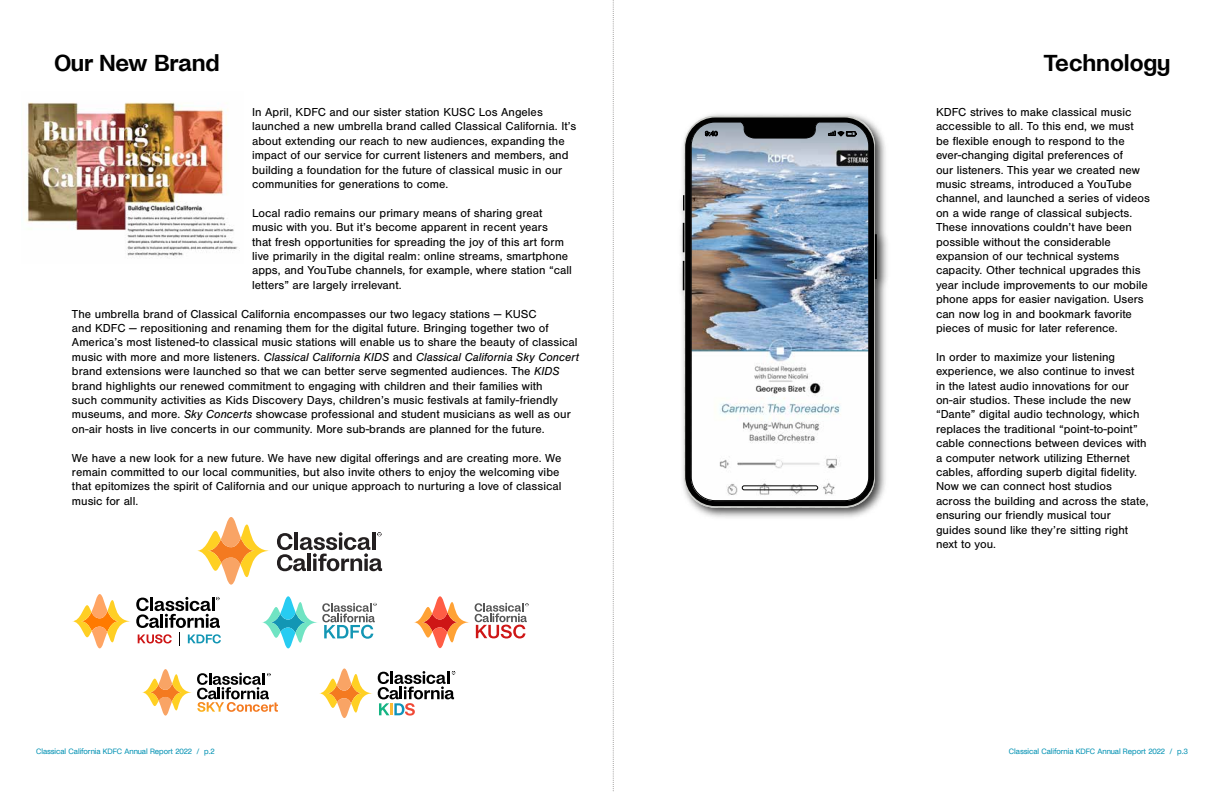
<style>
.page{position:relative;width:1224px;height:792px;background:#fff}
.page>*{position:absolute;margin:0;border:0;box-sizing:border-box;transform-origin:0 0}
.t1{font:600 24px "Noi Grotesk";color:#000}
.t2{font:12px/14.4px "Nimbus San";color:#000}
.t3{font:8px "Noi Grotesk";color:#0091b3}
.s1{font-style:italic}
</style>
<div class="page">
<svg style="left:613px;top:0;width:1px;height:792px"></svg>
<svg style="left:197px;top:517px;width:73px;height:68px"></svg>
<svg style="left:277px;top:532px;width:105px;height:39px"></svg>
<svg style="left:414px;top:596px;width:115px;height:52px"></svg>
<svg style="left:262px;top:596px;width:115px;height:52px"></svg>
<svg style="left:142px;top:669px;width:136px;height:47px"></svg>
<svg style="left:319px;top:668px;width:136px;height:50px"></svg>
<svg style="left:72px;top:594px;width:149px;height:54px"></svg>
<img style="left:26px;top:102px;width:212px;height:156px">
<img style="left:680px;top:114px;width:208px;height:404px">
<svg style="left:685px;top:117px;width:189px;height:389px;background:#1d1d1c"></svg>
<svg style="left:683px;top:195px;width:1px;height:15px"></svg>
<svg style="left:683px;top:223px;width:1px;height:29px"></svg>
<svg style="left:683px;top:261px;width:1px;height:29px"></svg>
<hr style="left:875px;top:234px;width:2px;height:45px;background:#010101">
<img style="left:691px;top:118px;width:178px;height:383px">
<div style="left:742px;top:486px;width:76px;height:4px;border:1px solid #010101;border-radius:2px"></div>
<svg style="left:828px;top:131px;width:29px;height:6px"></svg>
<svg style="left:704px;top:131px;width:14px;height:6px"></svg>
<h1 class="t1" style="left:54px;top:49px;width:167px">Our New Brand</h1>
<p class="t2" style="left:252px;top:105px;width:326px">In April, KDFC and our sister station KUSC Los Angeles launched a new umbrella brand called Classical California. It’s about extending our reach to new audiences, expanding the impact of our service for current listeners and members, and building a foundation for the future of classical music in our communities for generations to come.</p>
<p class="t2" style="left:252px;top:206px;width:321px">Local radio remains our primary means of sharing great music with you. But it’s become apparent in recent years<br>that fresh opportunities for spreading the joy of this art form live primarily in the digital realm: online streams, smartphone apps, and YouTube channels, for example, where station “call letters” are largely irrelevant.</p>
<p class="t2" style="left:72px;top:307px;width:508px">The umbrella brand of Classical California encompasses our two legacy stations — KUSC<br>and KDFC — repositioning and renaming them for the digital future. Bringing together two of America’s most listened-to classical music stations will enable us to share the beauty of classical music with more and more listeners. <span class="s1">Classical California KIDS</span> and <span class="s1">Classical California Sky Concert </span>brand extensions were launched so that we can better serve segmented audiences. The <span class="s1">KIDS </span>brand highlights our renewed commitment to engaging with children and their families with<br>such community activities as Kids Discovery Days, children’s music festivals at family-friendly museums, and more. <span class="s1">Sky Concerts</span> showcase professional and student musicians as well as our on-air hosts in live concerts in our community. More sub-brands are planned for the future.</p>
<p class="t2" style="left:72px;top:451px;width:491px">We have a new look for a new future. We have new digital offerings and are creating more. We remain committed to our local communities, but also invite others to enjoy the welcoming vibe that epitomizes the spirit of California and our unique approach to nurturing a love of classical music for all.</p>
<p class="t3" style="left:36px;top:747px;width:180px">Classical California KDFC Annual Report 2022 / p.2</p>
<h1 class="t1" style="left:1044px;top:49px;width:128px">Technology</h1>
<p class="t2" style="left:936px;top:105px;width:215px">KDFC strives to make classical music accessible to all. To this end, we must<br>be flexible enough to respond to the ever-changing digital preferences of<br>our listeners. This year we created new music streams, introduced a YouTube channel, and launched a series of videos on a wide range of classical subjects.<br>These innovations couldn’t have been possible without the considerable expansion of our technical systems capacity. Other technical upgrades this year include improvements to our mobile phone apps for easier navigation. Users can now log in and bookmark favorite pieces of music for later reference.</p>
<p class="t2" style="left:936px;top:350px;width:214px">In order to maximize your listening experience, we also continue to invest<br>in the latest audio innovations for our on-air studios. These include the new “Dante” digital audio technology, which replaces the traditional “point-to-point” cable connections between devices with a computer network utilizing Ethernet cables, affording superb digital fidelity.<br>Now we can connect host studios across the building and across the state, ensuring our friendly musical tour guides sound like they’re sitting right next to you.</p>
<p class="t3" style="left:1009px;top:747px;width:181px">Classical California KDFC Annual Report 2022 / p.3</p>
</div>
